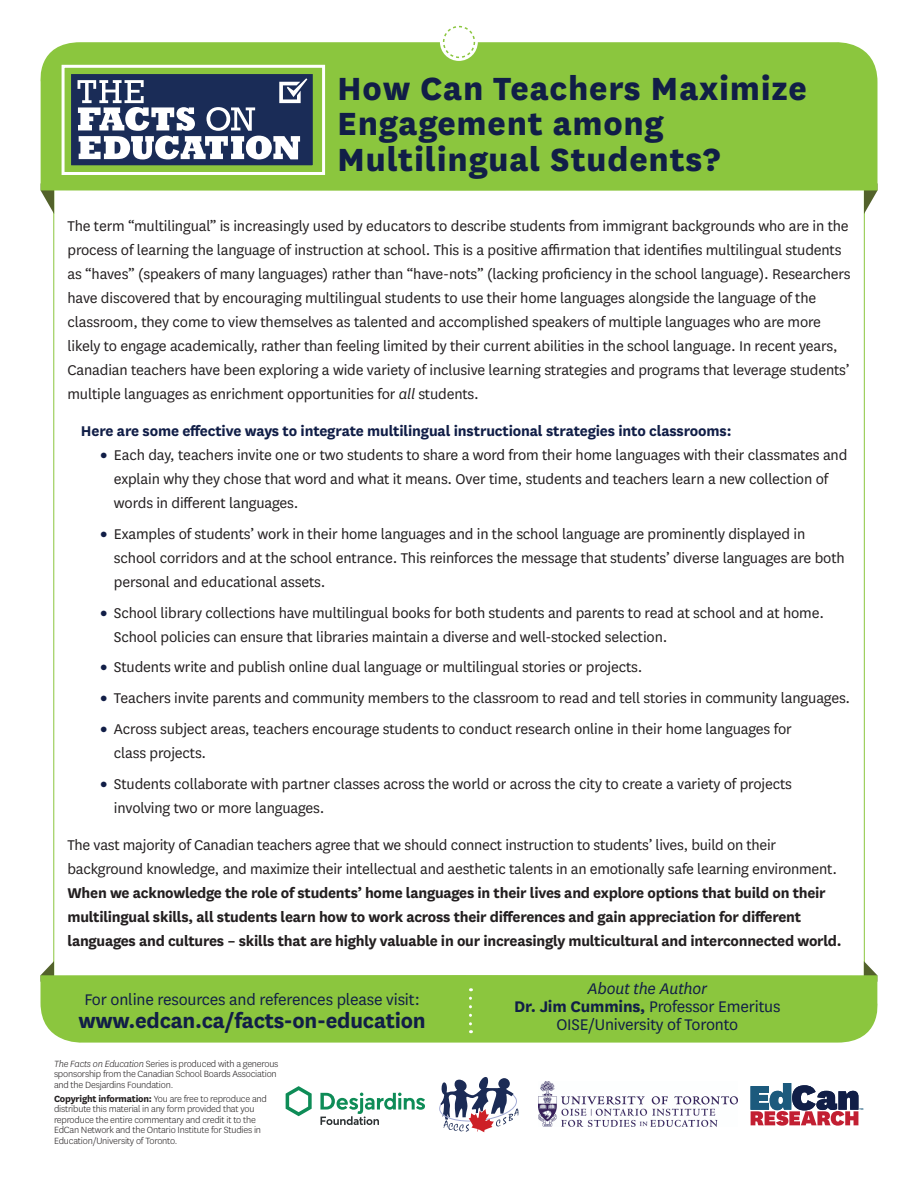
<style>
.page{position:relative;width:918px;height:1188px;background:#fff}
.page>*{position:absolute;margin:0;border:0;box-sizing:border-box;transform-origin:0 0}
.t1{font:800 37.5px/35.2px "National";letter-spacing:.02em;color:#111e47}
.t2{font:700 24px "National";letter-spacing:-.01em;color:#111e47}
.t3{font:18px/18px "National";letter-spacing:-.01em;color:#111e47;text-align:center}
.t4{font:16.5px/24px "National";letter-spacing:-.01em;color:#231f20}
.t5{font:700 16.5px/24px "National";letter-spacing:-.015em;color:#231f20}
.t6{font:700 16.5px "National";letter-spacing:-.01em;color:#111e47}
.t7{font:300 10.5px/10.5px "National";letter-spacing:-.02em;color:#231f20}
.t8{font:800 3.15px "National";color:#1c5a7d}
.s1{font-style:italic}
.s2{font-weight:900;color:#111e47}
.s3{font-weight:700}
</style>
<div class="page">
<hr style="left:53px;top:184px;width:1px;height:806px;background:#8bc63e">
<hr style="left:864px;top:184px;width:1px;height:806px;background:#8bc63e">
<svg style="left:41px;top:191px;width:13px;height:23px"></svg>
<svg style="left:864px;top:191px;width:13px;height:23px"></svg>
<div style="left:40px;top:42px;width:837px;height:149px;background:#8bc63e"></div>
<div style="left:440px;top:23px;width:38px;height:38px;background:#fff;border-radius:50%"></div>
<div style="left:443px;top:26px;width:32px;height:32px;border:2px dashed #8bc63e;border-radius:50%"></div>
<div style="left:69px;top:72px;width:246px;height:95px;background:#1a2c57"></div>
<div style="left:68px;top:70px;width:248px;height:99px;border:4px solid #8bc63e"></div>
<svg style="left:78px;top:78px;width:229px;height:81px"></svg>
<div style="left:62px;top:65px;width:263px;height:110px;border:3px solid #fff"></div>
<svg style="left:41px;top:961px;width:13px;height:14px"></svg>
<svg style="left:864px;top:961px;width:13px;height:14px"></svg>
<div style="left:40px;top:975px;width:838px;height:68px;background:#8bc63e"></div>
<svg style="left:469px;top:998px;width:3px;height:35px"></svg>
<svg style="left:751px;top:1083px;width:107px;height:43px"></svg>
<svg style="left:439px;top:1077px;width:80px;height:55px"></svg>
<svg style="left:286px;top:1086px;width:26px;height:30px"></svg>
<svg style="left:320px;top:1093px;width:105px;height:32px"></svg>
<img style="left:538px;top:1082px;width:199px;height:44px">
<h1 class="t1" style="left:337px;top:68px;width:471px">How Can Teachers Maximize<br>Engagement among<br>Multilingual Students?</h1>
<p class="t4" style="left:68px;top:213px;width:785px">The term “multilingual” is increasingly used by educators to describe students from immigrant backgrounds who are in the process of learning the language of instruction at school. This is a positive affirmation that identifies multilingual students as “haves” (speakers of many languages) rather than “have-nots” (lacking proficiency in the school language). Researchers have discovered that by encouraging multilingual students to use their home languages alongside the language of the classroom, they come to view themselves as talented and accomplished speakers of multiple languages who are more likely to engage academically, rather than feeling limited by their current abilities in the school language. In recent years, Canadian teachers have been exploring a wide variety of inclusive learning strategies and programs that leverage students’ multiple languages as enrichment opportunities for <span class="s1">all</span> students.</p>
<p class="t6" style="left:81px;top:419px;width:652px">Here are some effective ways to integrate multilingual instructional strategies into classrooms:</p>
<p class="t4" style="left:114px;top:442px;width:735px;text-indent:-13px"><span class="s2">•</span> Each day, teachers invite one or two students to share a word from their home languages with their classmates and explain why they chose that word and what it means. Over time, students and teachers learn a new collection of words in different languages.</p>
<p class="t4" style="left:114px;top:521px;width:732px;text-indent:-13px"><span class="s2">•</span> Examples of students’ work in their home languages and in the school language are prominently displayed in school corridors and at the school entrance. This reinforces the message that students’ diverse languages are both personal and educational assets.</p>
<p class="t4" style="left:114px;top:600px;width:712px;text-indent:-13px"><span class="s2">•</span> School library collections have multilingual books for both students and parents to read at school and at home.<br>School policies can ensure that libraries maintain a diverse and well-stocked selection.</p>
<p class="t4" style="left:100px;top:655px;width:544px"><span class="s2">•</span> Students write and publish online dual language or multilingual stories or projects.</p>
<p class="t4" style="left:100px;top:685px;width:751px"><span class="s2">•</span> Teachers invite parents and community members to the classroom to read and tell stories in community languages.</p>
<p class="t4" style="left:114px;top:716px;width:679px;text-indent:-13px"><span class="s2">•</span> Across subject areas, teachers encourage students to conduct research online in their home languages for class projects.</p>
<p class="t4" style="left:114px;top:771px;width:679px;text-indent:-13px"><span class="s2">•</span> Students collaborate with partner classes across the world or across the city to create a variety of projects involving two or more languages.</p>
<p class="t4" style="left:67px;top:833px;width:771px">The vast majority of Canadian teachers agree that we should connect instruction to students’ lives, build on their background knowledge, and maximize their intellectual and aesthetic talents in an emotionally safe learning environment.</p>
<p class="t5" style="left:67px;top:880px;width:776px">When we acknowledge the role of students’ home languages in their lives and explore options that build on their multilingual skills, all students learn how to work across their differences and gain appreciation for different languages and cultures – skills that are highly valuable in our increasingly multicultural and interconnected world.</p>
<p class="t3" style="left:84px;top:990px;width:337px">For online resources and references please visit:</p>
<h2 class="t2" style="left:78px;top:1004px;width:349px">www.edcan.ca/facts-on-education</h2>
<p class="t7" style="left:54px;top:1058px;width:226px"><span class="s1">The Facts on Education</span> Series is produced with a generous sponsorship from the Canadian School Boards Association and the Desjardins Foundation.</p>
<p class="t7" style="left:54px;top:1093px;width:214px"><span class="s3">Copyright information:</span> You are free to reproduce and distribute this material in any form provided that you reproduce the entire commentary and credit it to the EdCan Network and the Ontario Institute for Studies in Education/University of Toronto.</p>
<p class="t3" style="left:514px;top:979px;width:268px"><span class="s1">About the Author<br></span><span class="s3">Dr. Jim Cummins,</span> Professor Emeritus<br>OISE/University of Toronto</p>
<p class="t8" style="left:859px;top:1106px;width:5px">TM</p>
</div>
